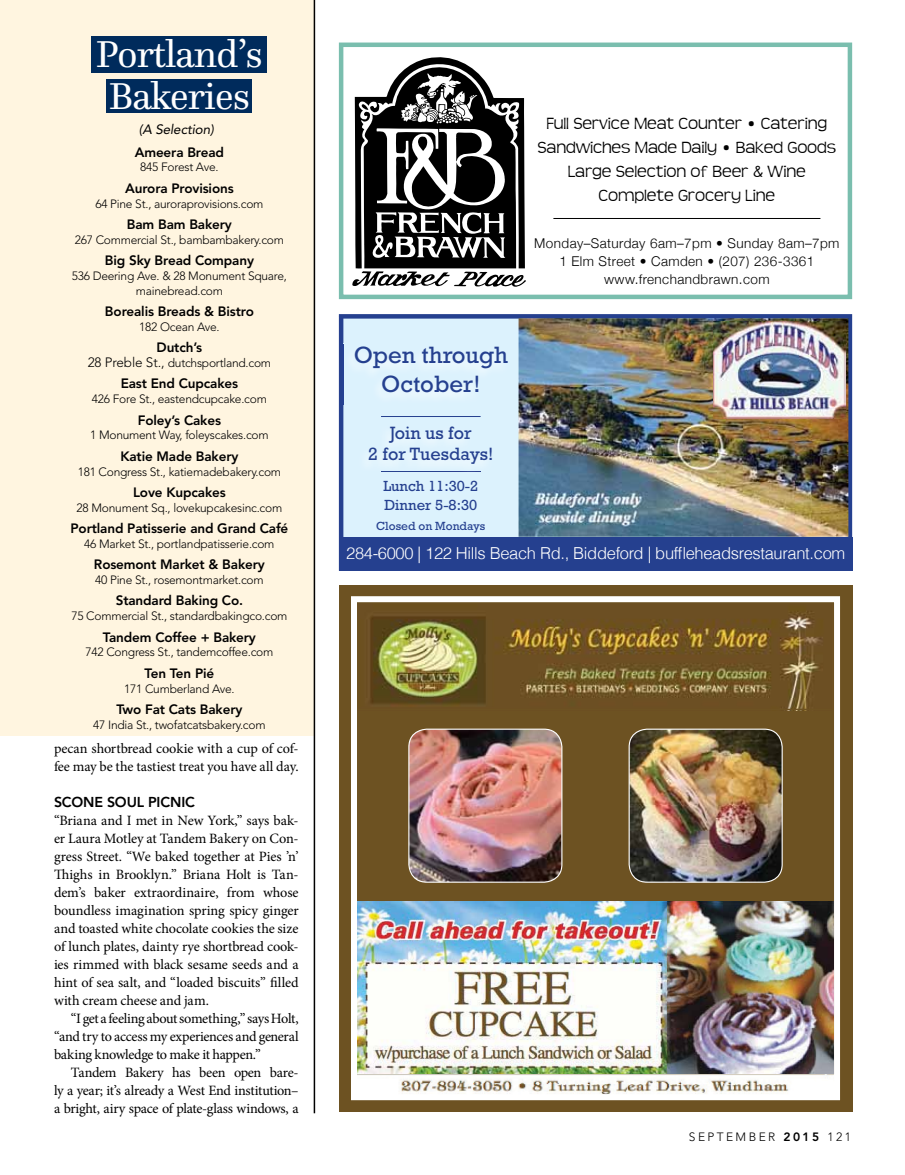
<style>
.page{position:relative;width:905px;height:1175px;background:#fff}
.page>*{position:absolute;margin:0;border:0;box-sizing:border-box;transform-origin:0 0}
.t1{font:39px/42px "Questa";letter-spacing:-.02em;color:#fff;text-align:center}
.t2{font:24px/28.8px "Rockwell Std";color:#25408f;text-align:center}
.t3{font:18.15px/21.8px "Rockwell Std";color:#25408f;text-align:center}
.t4{font:300 18px/24px "Teen";letter-spacing:-.01em;color:#000;text-align:center}
.t5{font:300 16.5px "Helvetica";letter-spacing:-.02em;color:#fff}
.t6{font:700 16.05px "Arial";letter-spacing:.005em;color:#000}
.t7{font:16.05px "Arial";letter-spacing:.015em;color:#000}
.t8{font:14.85px/18.5px "Rockwell Std";color:#25408f}
.t9{font:14.25px/18px "Minion Pro";letter-spacing:-.015em;color:#000;text-align:justify}
.t10{font:800 14.25px "Avenir";letter-spacing:-.005em;color:#000}
.t11{font:800 13.5px "Avenir";letter-spacing:-.01em;color:#000}
.t12{font:300 13.5px/18px "Helvetica Neue";letter-spacing:.03em;color:#000;text-align:center}
.t13{font:italic 13.5px "Avenir";letter-spacing:-.01em;color:#000}
.t14{font:300 12px/14.7px "Avenir";letter-spacing:-.02em;color:#000;text-align:center}
.t15{font:300 12px "Avenir";letter-spacing:.2em;color:#000}
.t16{font:12px "Rockwell Std";color:#25408f}
.s1{font-size:13.5px}
.s2{font-weight:800}
</style>
<div class="page">
<div style="left:339px;top:585px;width:513px;height:526px;background:#6d5222"></div>
<img style="left:358px;top:901px;width:475px;height:173px">
<img style="left:358px;top:1074px;width:475px;height:19px">
<img style="left:370px;top:611px;width:453px;height:96px">
<div style="left:351px;top:596px;width:489px;height:504px;border:6px solid #fff"></div>
<img style="left:409px;top:729px;width:153px;height:153px">
<div style="left:408px;top:728px;width:154px;height:154px;border:1px solid #fff;border-radius:18px"></div>
<img style="left:630px;top:729px;width:152px;height:153px">
<div style="left:628px;top:728px;width:154px;height:154px;border:1px solid #fff;border-radius:18px"></div>
<svg style="left:339px;top:314px;width:513px;height:223px;background:#bfd6eb"></svg>
<hr style="left:381px;top:416px;width:99px;height:1px;background:#25408f">
<div style="left:339px;top:537px;width:513px;height:33px;background:#25408f"></div>
<img style="left:342px;top:344px;width:167px;height:60px">
<div style="left:357px;top:423px;width:136px;height:52px;background:#dff3fd"></div>
<img style="left:381px;top:471px;width:99px;height:1px">
<img style="left:518px;top:318px;width:330px;height:219px">
<img style="left:713px;top:321px;width:132px;height:97px">
<svg style="left:352px;top:57px;width:174px;height:230px"></svg>
<div style="left:339px;top:43px;width:513px;height:256px;border:4px solid #7abeae"></div>
<hr style="left:553px;top:218px;width:267px;height:1px;background:#000">
<div style="left:0;top:0;width:314px;height:735px;background:#fff5e0"></div>
<div style="left:92px;top:36px;width:175px;height:37px;background:#002b5c"></div>
<div style="left:106px;top:79px;width:146px;height:34px;background:#002b5c"></div>
<hr style="left:314px;top:0;width:1px;height:1113px;background:#000">
<h1 class="t1" style="left:96px;top:32px;width:168px">Portland’s<br>Bakeries</h1>
<p class="t13" style="left:139px;top:122px;width:76px">(A Selection)</p>
<p class="t11" style="left:135px;top:144px;width:91px">Ameera Bread</p>
<p class="t14" style="left:140px;top:160px;width:80px">845 Forest Ave.</p>
<p class="t11" style="left:125px;top:180px;width:110px">Aurora Provisions</p>
<p class="t14" style="left:95px;top:196px;width:170px">64 Pine St., auroraprovisions.com</p>
<p class="t11" style="left:127px;top:216px;width:106px">Bam Bam Bakery</p>
<p class="t14" style="left:75px;top:232px;width:211px">267 Commercial St., bambambakery.com</p>
<p class="t11" style="left:105px;top:252px;width:151px">Big Sky Bread Company</p>
<p class="t14" style="left:72px;top:268px;width:217px">536 Deering Ave. &amp; 28 Monument Square, mainebread.com</p>
<p class="t11" style="left:105px;top:303px;width:150px">Borealis Breads &amp; Bistro</p>
<p class="t14" style="left:139px;top:319px;width:82px">182 Ocean Ave.</p>
<p class="t11" style="left:157px;top:339px;width:47px">Dutch’s</p>
<p class="t14" style="left:88px;top:355px;width:185px"><span class="s1">28 Preble St.,</span> dutchsportland.com</p>
<p class="t11" style="left:121px;top:376px;width:119px">East End Cupcakes</p>
<p class="t14" style="left:92px;top:392px;width:176px">426 Fore St., eastendcupcake.com</p>
<p class="t11" style="left:138px;top:412px;width:85px">Foley’s Cakes</p>
<p class="t14" style="left:90px;top:428px;width:180px">1 M onument Way, foleyscakes.com</p>
<p class="t11" style="left:120px;top:448px;width:120px">Katie Made Bakery</p>
<p class="t14" style="left:78px;top:464px;width:205px">181 Congress St., katiemadebakery.com</p>
<p class="t11" style="left:133px;top:484px;width:94px">Love Kupcakes</p>
<p class="t14" style="left:77px;top:500px;width:207px">28 Monument Sq., lovekupcakesinc.com</p>
<p class="t11" style="left:70px;top:520px;width:219px">Portland Patisserie and Grand Café</p>
<p class="t14" style="left:84px;top:536px;width:192px">46 M arket St., portlandpatisserie.com</p>
<p class="t11" style="left:94px;top:556px;width:172px">Rosemont Market &amp; Bakery</p>
<p class="t14" style="left:95px;top:572px;width:170px">40 Pine St., rosemontmarket.com</p>
<p class="t11" style="left:116px;top:593px;width:129px">Standard Baking Co.</p>
<p class="t14" style="left:71px;top:608px;width:217px">75 Commercial St., standardbakingco.com</p>
<p class="t11" style="left:103px;top:629px;width:155px">Tandem Coffee + Bakery</p>
<p class="t14" style="left:85px;top:645px;width:189px">742 Congress St., tandemcoffee.com</p>
<p class="t11" style="left:145px;top:665px;width:71px">Ten Ten Pié</p>
<p class="t14" style="left:124px;top:681px;width:112px">171 Cumberland Ave.</p>
<p class="t11" style="left:116px;top:701px;width:128px">Two Fat Cats Bakery</p>
<p class="t14" style="left:93px;top:717px;width:174px">47 I ndia St., twofatcatsbakery.com</p>
<p class="t9" style="left:54px;top:740px;width:246px">pecan shortbread cookie with a cup of cof&shy;fee may be the tastiest treat you have all day.</p>
<p class="t10" style="left:54px;top:794px;width:140px">Scone Soul Picnic</p>
<p class="t9" style="left:54px;top:812px;width:246px">“Briana and I met in New York,” says bak&shy;er Laura Motley at Tandem Bakery on Con&shy;gress Street. “We baked together at Pies ’n’ Thighs in Brooklyn.” Briana Holt is Tan&shy;dem’s baker extraordinaire, from whose boundless imagination spring spicy ginger and toasted white chocolate cookies the size of lunch plates, dainty rye shortbread cook&shy;ies rimmed with black sesame seeds and a hint of sea salt, and “loaded biscuits” filled with cream cheese and jam.</p>
<p class="t9" style="left:54px;top:1009px;width:246px;text-indent:17px">“I get a feeling about something,” says Holt, “and try to access my experiences and general baking knowledge to make it happen.”</p>
<p class="t9" style="left:54px;top:1063px;width:246px;text-indent:17px">Tandem Bakery has been open bare&shy;ly a year; it’s already a West End institution– a bright, airy space of plate-glass windows, a</p>
<h2 class="t2" style="left:354px;top:341px;width:155px">Open through<br>October!</h2>
<p class="t3" style="left:368px;top:421px;width:127px">Join us for<br>2 for Tuesdays!</p>
<p class="t4" style="left:537px;top:111px;width:300px">Full Service Meat Counter • Catering<br>Sandwiches Made Daily • Baked Goods<br>Large Selection of Beer &amp; Wine<br>Complete Grocery Line</p>
<p class="t12" style="left:534px;top:233px;width:307px">Monday–Saturday 6am–7pm • Sunday 8am–7pm<br>1 Elm Street • Camden • (207) 236-3361 www.frenchandbrawn.com</p>
<p class="t6" style="left:536px;top:133px;width:360px">Baked Goods • Large Selection Beer &amp; Wine •</p>
<p class="t7" style="left:663px;top:243px;width:239px">1 Elm Street • Camden • 207-23</p>
<p class="t8" style="left:383px;top:477px;width:96px">Lunch 11:30-2<br>Dinner 5-8:30</p>
<p class="t16" style="left:376px;top:519px;width:111px">Closed on Mondays</p>
<p class="t5" style="left:346px;top:542px;width:500px">284-6000 | 122 Hills Beach Rd., Biddeford | buffleheadsrestaurant.com</p>
<p class="t15" style="left:689px;top:1129px;width:163px">September <span class="s2">2015</span> 121</p>
</div>
